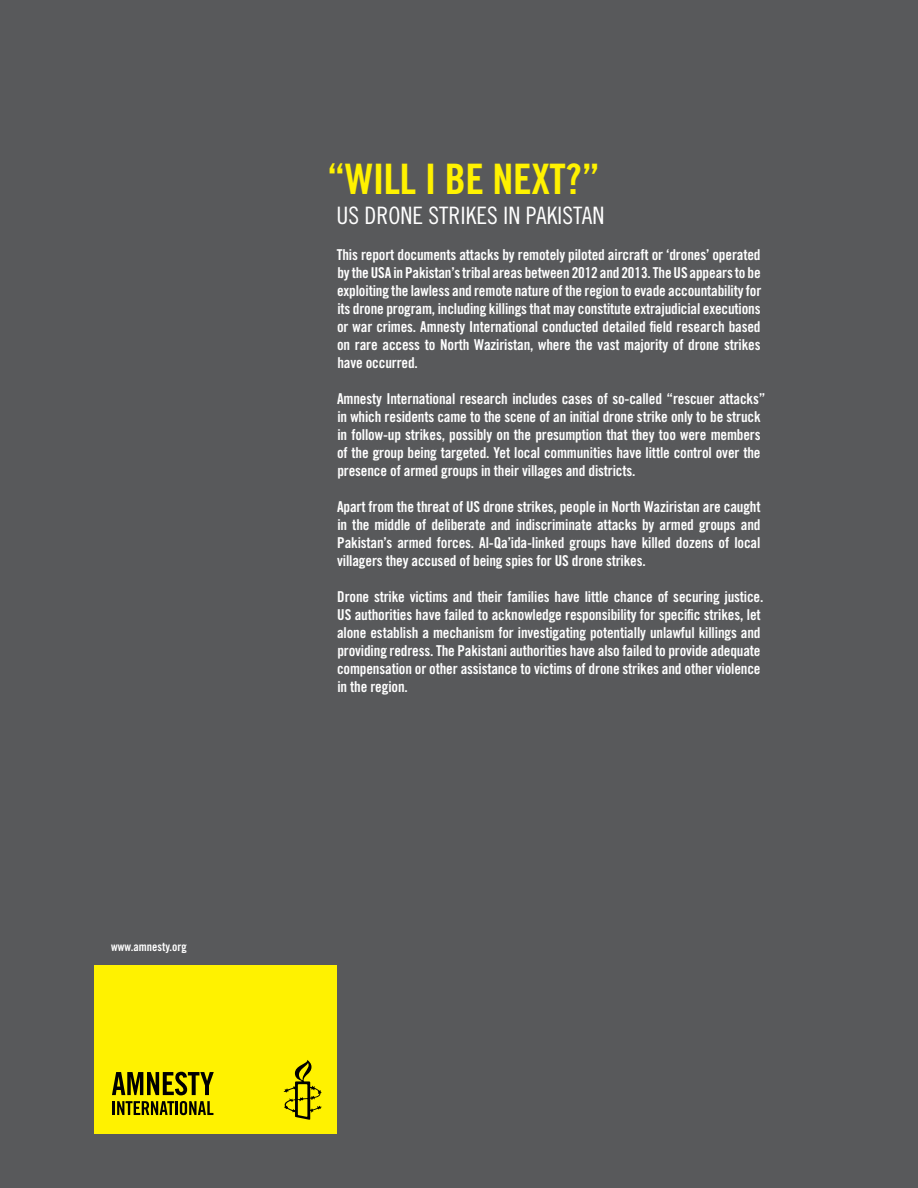
<style>
.page{position:relative;width:918px;height:1188px;background:#58595b}
.page>*{position:absolute;margin:0;border:0;box-sizing:border-box;transform-origin:0 0}
.t1{font:42px "Trade Gothic Bold Cond Twenty";letter-spacing:-.01em;color:#fff200}
.t2{font:24px "Trade Gothic Cond Eighteen";color:#fff}
.t3{font:15px/18px "Trade Gothic Bold Cond Twenty";letter-spacing:-.01em;color:#fff;text-align:justify}
.t4{font:12px "Trade Gothic Bold Cond Twenty";color:#fff}
</style>
<div class="page">
<div style="left:94px;top:965px;width:243px;height:169px;background:#fff200"></div>
<hr style="left:112px;top:1101px;width:3px;height:14px;background:#000">
<svg style="left:117px;top:1101px;width:57px;height:14px"></svg>
<hr style="left:175px;top:1101px;width:3px;height:14px;background:#000">
<svg style="left:180px;top:1101px;width:33px;height:14px"></svg>
<svg style="left:112px;top:1072px;width:102px;height:23px"></svg>
<svg style="left:284px;top:1060px;width:38px;height:60px"></svg>
<p class="t4" style="left:111px;top:939px;width:77px">www.amnesty.org</p>
<h1 class="t1" style="left:327px;top:154px;width:275px">“WILL I BE NEXT?”</h1>
<h2 class="t2" style="left:337px;top:201px;width:269px">US DRONE STRIKES IN PAKISTAN</h2>
<p class="t3" style="left:337px;top:246px;width:426px">This report documents attacks by remotely piloted aircraft or ‘drones’ operated by the USA in Pakistan’s tribal areas between 2012 and 2013. The US appears to be exploiting the lawless and remote nature of the region to evade accountability for its drone program, including killings that may constitute extrajudicial executions or war crimes. Amnesty International conducted detailed field research based on rare access to North Waziristan, where the vast majority of drone strikes have occurred.</p>
<p class="t3" style="left:337px;top:390px;width:430px;text-align:left">Amnesty International research includes cases of so-called “rescuer attacks” in which residents came to the scene of an initial drone strike only to be struck in follow-up strikes, possibly on the presumption that they too were members of the group being targeted. Yet local communities have little control over the presence of armed groups in their villages and districts.</p>
<p class="t3" style="left:337px;top:498px;width:425px">Apart from the threat of US drone strikes, people in North Waziristan are caught in the middle of deliberate and indiscriminate attacks by armed groups and Pakistan’s armed forces. Al-Qa’ida-linked groups have killed dozens of local villagers they accused of being spies for US drone strikes.</p>
<p class="t3" style="left:337px;top:588px;width:428px;text-align:left">Drone strike victims and their families have little chance of securing justice.<br>US authorities have failed to acknowledge responsibility for specific strikes, let alone establish a mechanism for investigating potentially unlawful killings and providing redress. The Pakistani authorities have also failed to provide adequate compensation or other assistance to victims of drone strikes and other violence in the region.</p>
</div>
